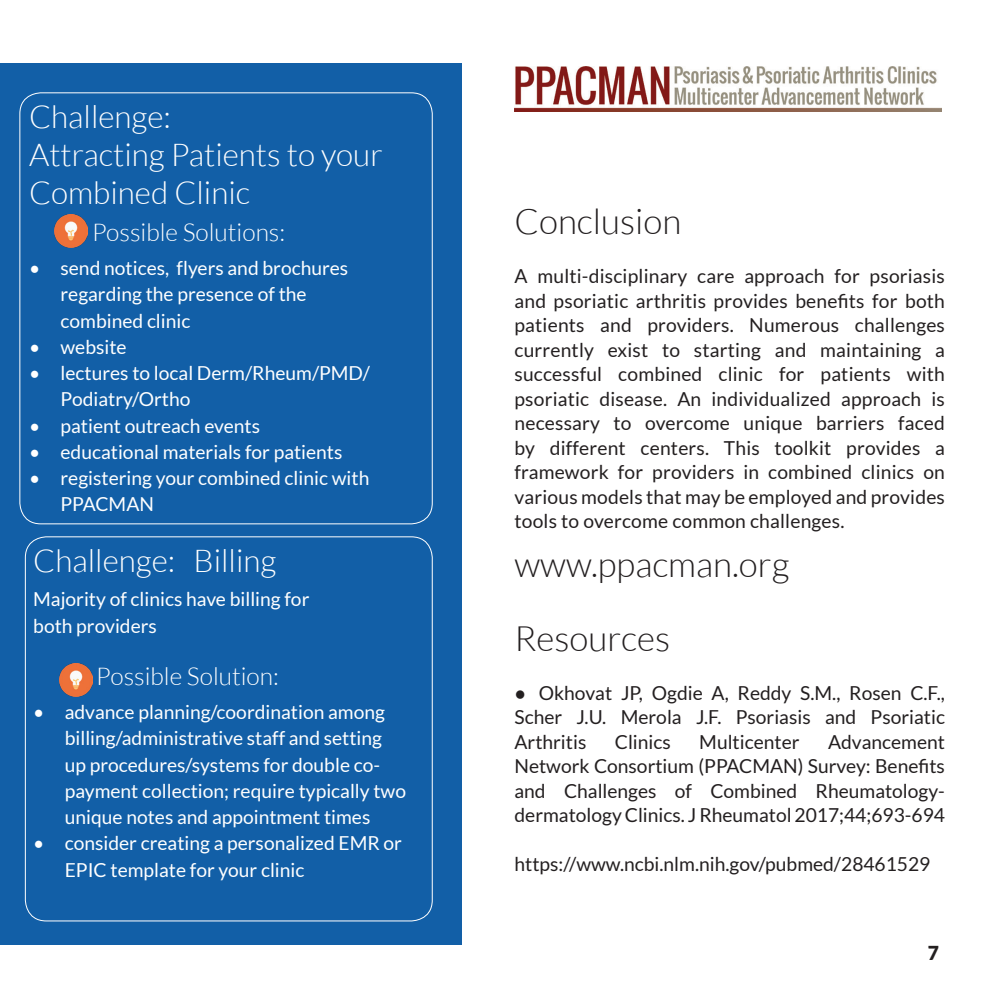
<style>
.page{position:relative;width:1008px;height:1008px;background:#fff}
.page>*{position:absolute;margin:0;border:0;box-sizing:border-box;transform-origin:0 0}
.body{font:300 35px "Lato";color:#231f20}
.challenge{font:300 31.5px/37.8px "Lato";color:#fff}
.t1{font:300 24.5px "Lato";color:#fff}
.body-2{font:19.25px/24.5px "Lato";color:#231f20;text-align:justify}
.t2{font:19.25px/26.2px "Lato";color:#fff}
.t3{font:900 19.25px "Lato";color:#231f20}
.s1{font-family:"Helvetica"}
</style>
<div class="page">
<img style="left:514px;top:66px;width:428px;height:45px">
<div style="left:0;top:63px;width:461px;height:882px;background:#125fa7"></div>
<img style="left:55px;top:215px;width:33px;height:32px">
<img style="left:59px;top:664px;width:33px;height:33px">
<p class="challenge" style="left:29px;top:98px;width:355px">Challenge:<br>Attracting Patients to your<br>Combined Clinic</p>
<p class="t1" style="left:92px;top:219px;width:195px">Possible Solutions:</p>
<p class="t2" style="left:61px;top:255px;width:289px;text-indent:-32px">• send notices, flyers and brochures regarding the presence of the combined clinic</p>
<p class="t2" style="left:29px;top:334px;width:99px">• website</p>
<p class="t2" style="left:61px;top:360px;width:311px;text-indent:-32px">• lectures to local Derm/Rheum/PMD/<br>Podiatry/Ortho</p>
<p class="t2" style="left:29px;top:412px;width:233px">• patient outreach events</p>
<p class="t2" style="left:29px;top:439px;width:315px">• educational materials for patients</p>
<p class="t2" style="left:61px;top:465px;width:310px;text-indent:-32px">• registering your combined clinic with<br>PPACMAN</p>
<p class="challenge" style="left:33px;top:542px;width:245px">Challenge: Billing</p>
<p class="t2" style="left:33px;top:586px;width:278px">Majority of clinics have billing for both providers</p>
<p class="t1" style="left:96px;top:663px;width:184px">Possible Solution:</p>
<p class="t2" style="left:65px;top:699px;width:343px;text-indent:-32px">• advance planning/coordination among billing/administrative staff and setting up procedures/systems for double co&shy;payment collection; require typically two unique notes and appointment times</p>
<p class="t2" style="left:65px;top:830px;width:339px;text-indent:-32px">• consider creating a personalized EMR or<br>EPIC template for your clinic</p>
<p class="body" style="left:514px;top:203px;width:168px">Conclusion</p>
<p class="body-2" style="left:514px;top:264px;width:432px">A multi-disciplinary care approach for psoriasis and psoriatic arthritis provides benefits for both patients and providers. Numerous challenges currently exist to starting and maintaining a successful combined clinic for patients with psoriatic disease. An individualized approach is necessary to overcome unique barriers faced by different centers. This toolkit provides a framework for providers in combined clinics on various models that may be employed and provides tools to overcome common challenges.</p>
<p class="body" style="left:514px;top:546px;width:276px">www.ppacman.org</p>
<p class="body" style="left:514px;top:620px;width:157px">Resources</p>
<p class="body-2" style="left:514px;top:681px;width:432px"><span class="s1">●</span> Okhovat JP, Ogdie A, Reddy S.M., Rosen C.F., Scher J.U. Merola J.F. Psoriasis and Psoriatic Arthritis</p>
<p class="body-2" style="left:514px;top:730px;width:432px;text-indent:314px">Advancement Network Consortium (PPACMAN) Survey: Benefits and Challenges of Combined Rheumatology&shy;dermatology Clinics. J Rheumatol 2017;44;693-694</p>
<p class="body-2" style="left:514px;top:852px;width:417px">https://www.ncbi.nlm.nih.gov/pubmed/28461529</p>
<p class="body-2" style="left:615px;top:730px;width:58px">Clinics</p>
<p class="body-2" style="left:699px;top:730px;width:102px">Multicenter</p>
<p class="t3" style="left:928px;top:942px;width:13px">7</p>
</div>
